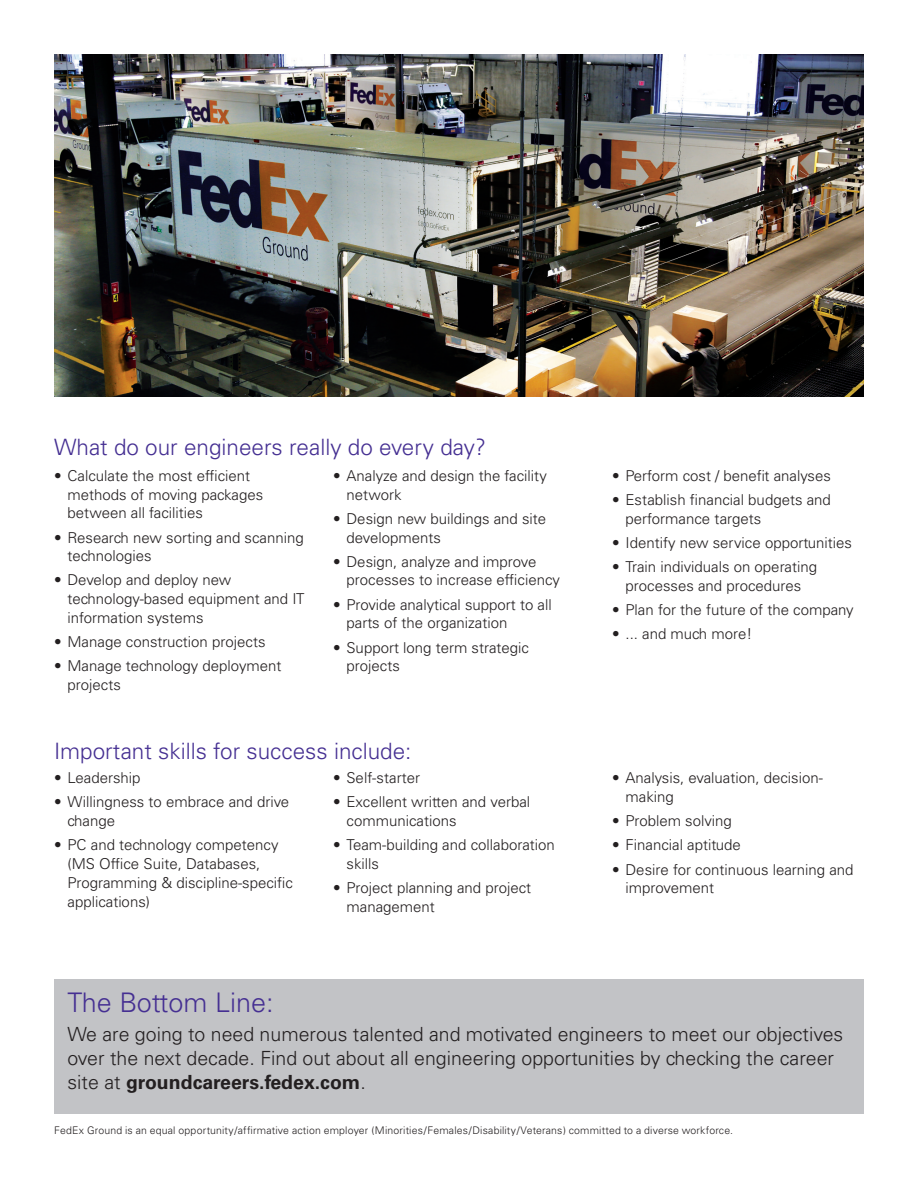
<style>
.page{position:relative;width:918px;height:1188px;background:#fff}
.page>*{position:absolute;margin:0;border:0;box-sizing:border-box;transform-origin:0 0}
.t1{font:300 27px "Univers LT Std";color:#452f92}
.t2{font:300 22.5px "Univers LT Std";color:#452f92}
.t3{font:300 19.5px/24px "Univers LT Std";color:#231f20}
.t4{font:300 15px/18.8px "Univers LT Std";color:#231f20}
.t5{font:300 10.5px "Univers";letter-spacing:.015em;color:#231f20}
.s1{font-weight:700}
</style>
<div class="page">
<div style="left:54px;top:979px;width:810px;height:135px;background:#c2c3c6"></div>
<img style="left:54px;top:54px;width:810px;height:342px">
<h2 class="t2" style="left:54px;top:434px;width:434px">What do our engineers really do every day?</h2>
<p class="t4" style="left:68px;top:466px;width:197px;text-indent:-14px">• Calculate the most efficient methods of moving packages between all facilities</p>
<p class="t4" style="left:68px;top:528px;width:238px;text-indent:-14px">• Research new sorting and scanning technologies</p>
<p class="t4" style="left:68px;top:571px;width:239px;text-indent:-14px">• Develop and deploy new technology-based equipment and IT information systems</p>
<p class="t4" style="left:54px;top:632px;width:213px">• Manage construction projects</p>
<p class="t4" style="left:68px;top:657px;width:216px;text-indent:-14px">• Manage technology deployment projects</p>
<p class="t4" style="left:346px;top:466px;width:202px;text-indent:-14px">• Analyze and design the facility network</p>
<p class="t4" style="left:346px;top:509px;width:201px;text-indent:-14px">• Design new buildings and site developments</p>
<p class="t4" style="left:346px;top:552px;width:215px;text-indent:-14px">• Design, analyze and improve processes to increase efficiency</p>
<p class="t4" style="left:346px;top:595px;width:207px;text-indent:-14px">• Provide analytical support to all parts of the organization</p>
<p class="t4" style="left:346px;top:638px;width:184px;text-indent:-14px">• Support long term strategic projects</p>
<h2 class="t2" style="left:54px;top:737px;width:359px">Important skills for success include:</h2>
<p class="t4" style="left:54px;top:769px;width:88px">• Leadership</p>
<p class="t4" style="left:68px;top:793px;width:223px;text-indent:-14px">• Willingness to embrace and drive change</p>
<p class="t4" style="left:68px;top:836px;width:227px;text-indent:-14px">• PC and technology competency (MS Office Suite, Databases,<br>Programming &amp; discipline-specific applications)</p>
<p class="t4" style="left:333px;top:769px;width:89px">• Self-starter</p>
<p class="t4" style="left:347px;top:793px;width:185px;text-indent:-13px">• Excellent written and verbal communications</p>
<p class="t4" style="left:347px;top:836px;width:210px;text-indent:-13px">• Team-building and collaboration skills</p>
<p class="t4" style="left:347px;top:879px;width:186px;text-indent:-13px">• Project planning and project management</p>
<p class="t4" style="left:612px;top:466px;width:220px">• Perform cost / benefit analyses</p>
<p class="t4" style="left:626px;top:490px;width:207px;text-indent:-14px">• Establish financial budgets and performance targets</p>
<p class="t4" style="left:612px;top:533px;width:242px">• Identify new service opportunities</p>
<p class="t4" style="left:612px;top:557px;width:207px;text-align:center">• Train individuals on operating processes and procedures</p>
<p class="t4" style="left:612px;top:600px;width:243px">• Plan for the future of the company</p>
<p class="t4" style="left:612px;top:625px;width:142px">• ... and much more!</p>
<p class="t4" style="left:626px;top:769px;width:199px;text-indent:-14px">• Analysis, evaluation, decision&shy;making</p>
<p class="t4" style="left:612px;top:812px;width:121px">• Problem solving</p>
<p class="t4" style="left:612px;top:836px;width:130px">• Financial aptitude</p>
<p class="t4" style="left:626px;top:860px;width:230px;text-indent:-14px">• Desire for continuous learning and improvement</p>
<h1 class="t1" style="left:68px;top:986px;width:208px">The Bottom Line:</h1>
<h3 class="t3" style="left:68px;top:1022px;width:777px">We are going to need numerous talented and motivated engineers to meet our objectives over the next decade. Find out about all engineering opportunities by checking the career site at <span class="s1">groundcareers.fedex.com</span>.</h3>
<p class="t5" style="left:54px;top:1124px;width:681px">FedEx Ground is an equal opportunity/affirmative action employer (Minorities/Females/Disability/Veterans) committed to a diverse workforce.</p>
</div>
